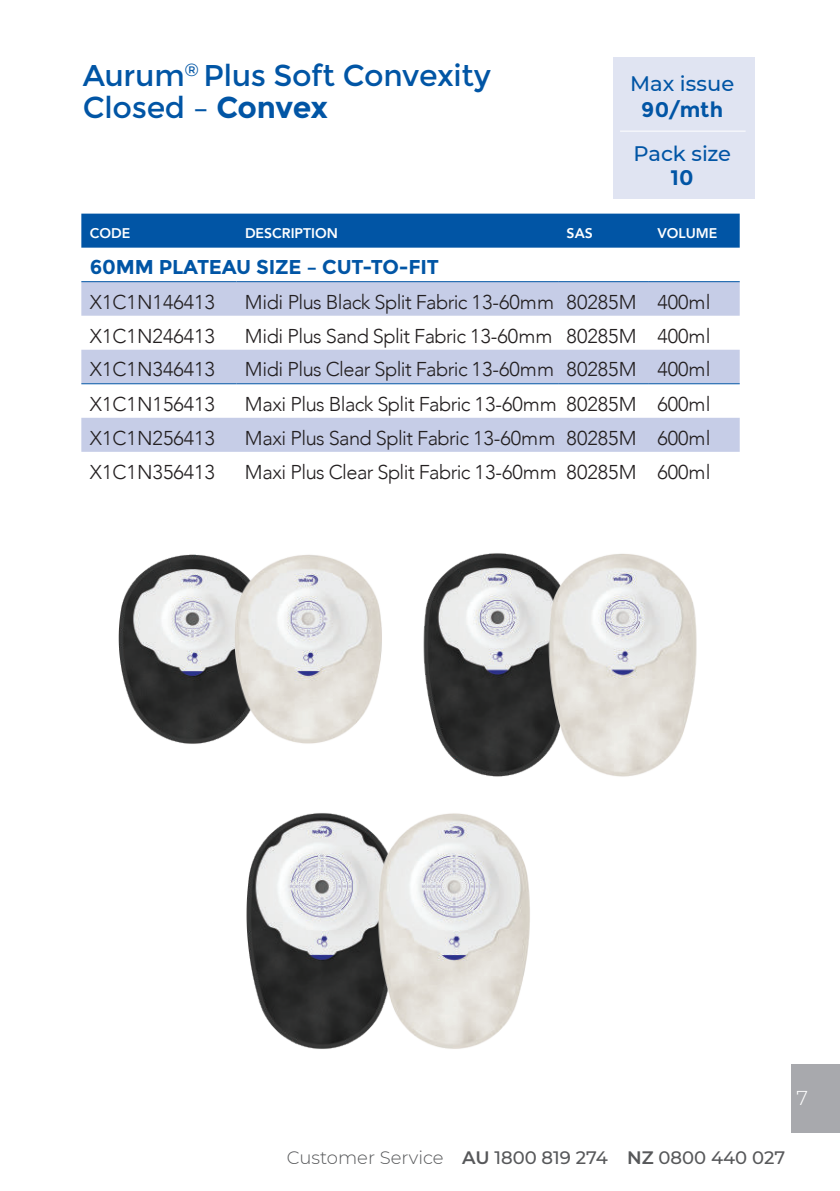
<style>
.page{position:relative;width:840px;height:1191px;background:#fff}
.page>*{position:absolute;margin:0;border:0;box-sizing:border-box;transform-origin:0 0}
.t1{font:30px/32px "Montserrat";letter-spacing:-.01em;color:#0155a5}
.t2{font:500 21px "Montserrat";color:#0155a5}
.t3{font:700 21px "Montserrat";letter-spacing:.01em;color:#0155a5}
.t4{font:300 20px "Avenir";letter-spacing:-.025em;color:#231f20}
.t5{font:300 20px "Avenir";letter-spacing:-.02em;color:#231f20}
.t6{font:300 20px "Avenir";color:#231f20}
.t7{font:700 20px "Montserrat";letter-spacing:-.01em;color:#0155a5}
.t8{font:300 20px "Montserrat";color:#fff}
.t9{font:500 18px "Montserrat";color:#57585a}
.t10{font:800 14px "Avenir";color:#fff}
.s1{font-weight:700}
.s2{font-weight:300}
.s3{font-weight:600}
</style>
<div class="page">
<div style="left:791px;top:1064px;width:48px;height:68px;background:#a8a9ad"></div>
<div style="left:612px;top:57px;width:142px;height:142px;background:#e0e4f2"></div>
<hr style="left:619px;top:131px;width:126px;height:1px;background:#fff">
<div style="left:81px;top:214px;width:658px;height:34px;background:#0155a5"></div>
<svg style="left:81px;top:282px;width:658px;height:101px;fill:#c6cde7"></svg>
<svg style="left:81px;top:384px;width:658px;height:34px"></svg>
<div style="left:81px;top:418px;width:658px;height:34px;background:#c6cde7"></div>
<hr style="left:81px;top:281px;width:155px;height:1px;background:#0155a5">
<hr style="left:236px;top:281px;width:321px;height:1px;background:#0155a5">
<hr style="left:557px;top:281px;width:91px;height:1px;background:#0155a5">
<hr style="left:648px;top:281px;width:91px;height:1px;background:#0155a5">
<hr style="left:81px;top:383px;width:155px;height:1px;background:#0155a5">
<hr style="left:236px;top:383px;width:321px;height:1px;background:#0155a5">
<hr style="left:557px;top:383px;width:91px;height:1px;background:#0155a5">
<hr style="left:648px;top:383px;width:91px;height:1px;background:#0155a5">
<img style="left:118px;top:554px;width:92px;height:190px">
<img style="left:210px;top:554px;width:171px;height:190px">
<img style="left:381px;top:553px;width:124px;height:224px">
<img style="left:505px;top:553px;width:192px;height:224px">
<img style="left:246px;top:813px;width:93px;height:236px">
<img style="left:339px;top:813px;width:191px;height:236px">
<h1 class="t1" style="left:83px;top:62px;width:409px">Aurum<sup>®</sup> Plus Soft Convexity<br>Closed – <span class="s1">Convex</span></h1>
<p class="t2" style="left:630px;top:75px;width:105px">Max issue</p>
<p class="t3" style="left:641px;top:100px;width:83px">90/mth</p>
<p class="t2" style="left:633px;top:145px;width:99px">Pack size</p>
<p class="t3" style="left:670px;top:168px;width:25px">10</p>
<p class="t10" style="left:90px;top:225px;width:42px">CODE</p>
<p class="t10" style="left:245px;top:225px;width:94px">DESCRIPTION</p>
<p class="t10" style="left:566px;top:225px;width:28px">SAS</p>
<p class="t10" style="left:657px;top:225px;width:61px">VOLUME</p>
<p class="t7" style="left:90px;top:258px;width:350px">60MM PLATEAU SIZE – CUT-TO-FIT</p>
<p class="t6" style="left:90px;top:294px;width:127px">X1C1N146413</p>
<p class="t4" style="left:245px;top:294px;width:466px">Midi Plus Black Split Fabric 13-60mm 80285M 400ml</p>
<p class="t6" style="left:90px;top:327px;width:127px">X1C1N246413</p>
<p class="t5" style="left:245px;top:327px;width:466px">Midi Plus Sand Split Fabric 13-60mm 80285M 400ml</p>
<p class="t6" style="left:90px;top:361px;width:127px">X1C1N346413</p>
<p class="t4" style="left:245px;top:361px;width:466px">Midi Plus Clear Split Fabric 13-60mm 80285M 400ml</p>
<p class="t6" style="left:90px;top:396px;width:127px">X1C1N156413</p>
<p class="t4" style="left:245px;top:396px;width:466px">Maxi Plus Black Split Fabric 13-60mm 80285M 600ml</p>
<p class="t6" style="left:90px;top:430px;width:127px">X1C1N256413</p>
<p class="t5" style="left:245px;top:430px;width:466px">Maxi Plus Sand Split Fabric 13-60mm 80285M 600ml</p>
<p class="t6" style="left:90px;top:464px;width:127px">X1C1N356413</p>
<p class="t4" style="left:245px;top:464px;width:466px">Maxi Plus Clear Split Fabric 13-60mm 80285M 600ml</p>
<p class="t8" style="left:796px;top:1084px;width:13px">7</p>
<p class="t9" style="left:287px;top:1146px;width:499px"><span class="s2">Customer Service</span> <span class="s3">AU</span> 1800 819 274 <span class="s3">NZ</span> 0800 440 027</p>
</div>
